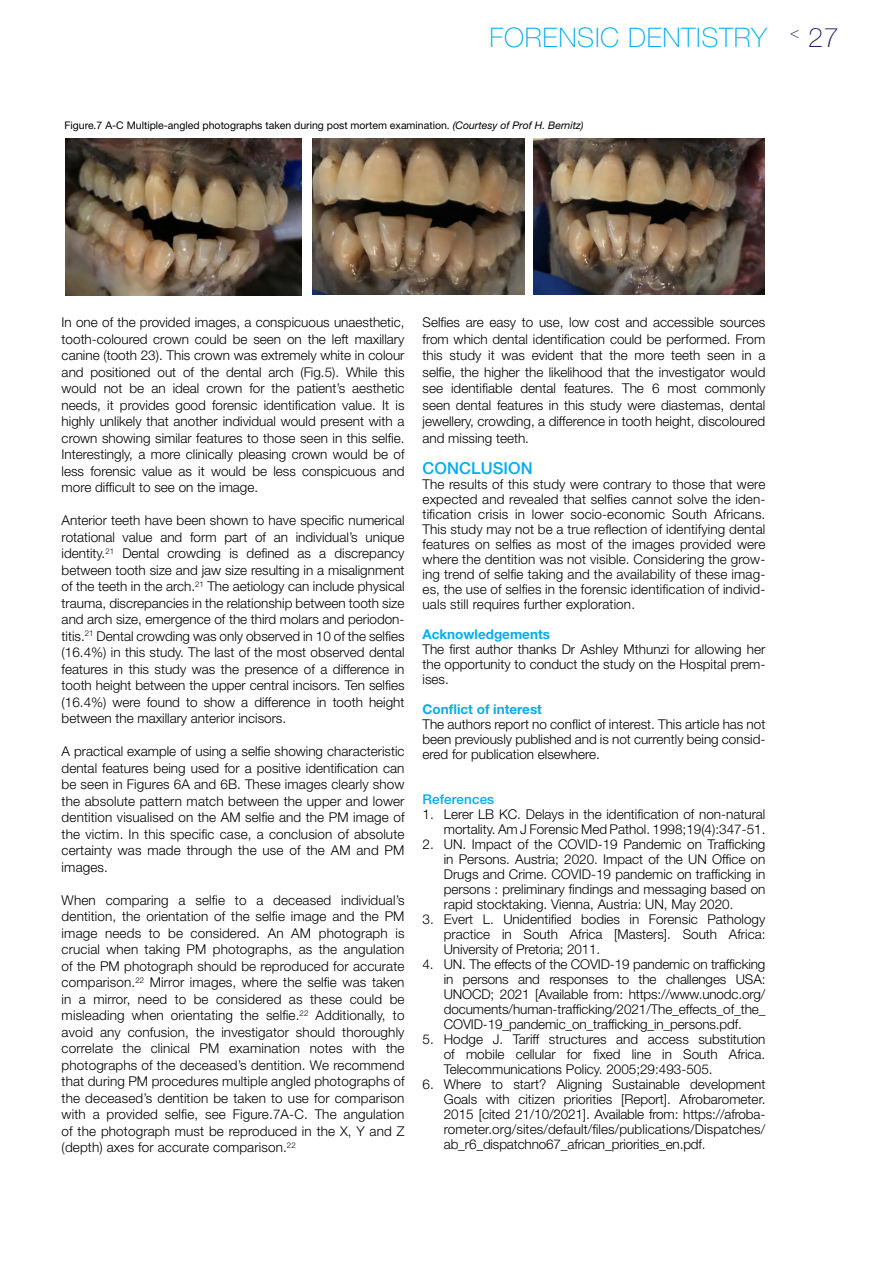
<style>
.page{position:relative;width:893px;height:1263px;background:#fff}
.page>*{position:absolute;margin:0;border:0;box-sizing:border-box;transform-origin:0 0}
.t1{font:100 27px "Helvetica Neue LT Std";letter-spacing:.025em;color:#00aeef}
.Text_Header_RC_74_4{font:500 16.5px "Helvetica Neue LT Std";letter-spacing:.005em;color:#00aeef}
.Text_Body_RC_74_4{font:300 13.5px/16.5px "Helvetica Neue LT Std";color:#000;text-align:justify}
.Text_Header_RC_74_4-2{font:300 13.5px/15px "Helvetica Neue LT Std";color:#000;text-align:justify}
.Text_Header_RC_74_4-3{font:700 13.5px "Helvetica Neue LT Std";color:#00aeef}
.Article_References_H{font:500 13.5px "Helvetica Neue LT Std";letter-spacing:.01em;color:#00aeef}
.Text_Body_RC_74_5{font:10.5px "Helvetica Neue LT Std";color:#000}
.s1{color:#221d67}
.s2{font-style:italic}
</style>
<div class="page">
<img style="left:65px;top:139px;width:237px;height:157px">
<img style="left:313px;top:139px;width:211px;height:155px">
<img style="left:533px;top:139px;width:231px;height:155px">
<h1 class="t1" style="left:490px;top:22px;width:351px">FORENSIC DENTISTRY <sup>&lt;</sup> <span class="s1">27</span></h1>
<p class="Text_Body_RC_74_5" style="left:64px;top:119px;width:520px">Figure.7 A-C Multiple-angled photographs taken during post mortem examination. <span class="s2">(Courtesy of Prof H. Bernitz)</span></p>
<p class="Text_Body_RC_74_4" style="left:62px;top:314px;width:344px">In one of the provided images, a conspicuous unaesthetic, tooth-coloured crown could be seen on the left maxillary canine (tooth 23). This crown was extremely white in colour and positioned out of the dental arch (Fig.5). While this would not be an ideal crown for the patient’s aesthetic needs, it provides good forensic identification value. It is highly unlikely that another individual would present with a crown showing similar features to those seen in this selfie.<br>Interestingly, a more clinically pleasing crown would be of less forensic value as it would be less conspicuous and more difficult to see on the image.</p>
<p class="Text_Body_RC_74_4" style="left:62px;top:512px;width:344px">Anterior teeth have been shown to have specific numerical rotational value and form part of an individual’s unique identity.<sup>21</sup> Dental crowding is defined as a discrepancy between tooth size and jaw size resulting in a misalignment of the teeth in the arch.<sup>21</sup> The aetiology can include physical trauma, discrepancies in the relationship between tooth size and arch size, emergence of the third molars and periodon&shy;titis.<sup>21</sup> Dental crowding was only observed in 10 of the selfies (16.4%) in this study. The last of the most observed dental features in this study was the presence of a difference in tooth height between the upper central incisors. Ten selfies (16.4%) were found to show a difference in tooth height between the maxillary anterior incisors.</p>
<p class="Text_Body_RC_74_4" style="left:62px;top:743px;width:344px">A practical example of using a selfie showing characteristic dental features being used for a positive identification can be seen in Figures 6A and 6B. These images clearly show the absolute pattern match between the upper and lower dentition visualised on the AM selfie and the PM image of the victim. In this specific case, a conclusion of absolute certainty was made through the use of the AM and PM images.</p>
<p class="Text_Body_RC_74_4" style="left:62px;top:891px;width:344px">When comparing a selfie to a deceased individual’s dentition, the orientation of the selfie image and the PM image needs to be considered. An AM photograph is crucial when taking PM photographs, as the angulation of the PM photograph should be reproduced for accurate comparison.<sup>22</sup> Mirror images, where the selfie was taken in a mirror, need to be considered as these could be misleading when orientating the selfie.<sup>22</sup> Additionally, to avoid any confusion, the investigator should thoroughly correlate the clinical PM examination notes with the photographs of the deceased’s dentition. We recommend that during PM procedures multiple angled photographs of the deceased’s dentition be taken to use for comparison with a provided selfie, see Figure.7A-C. The angulation of the photograph must be reproduced in the X, Y and Z (depth) axes for accurate comparison.<sup>22</sup></p>
<p class="Text_Body_RC_74_4" style="left:423px;top:314px;width:344px">Selfies are easy to use, low cost and accessible sources from which dental identification could be performed. From this study it was evident that the more teeth seen in a selfie, the higher the likelihood that the investigator would see identifiable dental features. The 6 most commonly seen dental features in this study were diastemas, dental jewellery, crowding, a difference in tooth height, discoloured and missing teeth.</p>
<p class="Text_Header_RC_74_4" style="left:423px;top:459px;width:112px">CONCLUSION</p>
<p class="Text_Header_RC_74_4-2" style="left:423px;top:477px;width:344px">The results of this study were contrary to those that were expected and revealed that selfies cannot solve the iden&shy;tification crisis in lower socio-economic South Africans.<br>This study may not be a true reflection of identifying dental features on selfies as most of the images provided were where the dentition was not visible. Considering the grow&shy;ing trend of selfie taking and the availability of these imag&shy;es, the use of selfies in the forensic identification of individ&shy;uals still requires further exploration.</p>
<p class="Text_Header_RC_74_4-3" style="left:423px;top:626px;width:129px">Acknowledgements</p>
<p class="Text_Header_RC_74_4-2" style="left:423px;top:642px;width:344px">The first author thanks Dr Ashley Mthunzi for allowing her the opportunity to conduct the study on the Hospital prem&shy;ises.</p>
<p class="Text_Header_RC_74_4-3" style="left:423px;top:701px;width:121px">Conflict of interest</p>
<p class="Text_Header_RC_74_4-2" style="left:423px;top:717px;width:344px">The authors report no conflict of interest. This article has not been previously published and is not currently being consid&shy;ered for publication elsewhere.</p>
<p class="Article_References_H" style="left:423px;top:791px;width:73px">References</p>
<p class="Text_Body_RC_74_4" style="left:423px;top:807px;width:344px;line-height:15px;text-align:right">1. Lerer LB KC. Delays in the identification of non-natural mortality. Am J Forensic Med Pathol. 1998;19(4):347-51.</p>
<p class="Text_Body_RC_74_4" style="left:444px;top:837px;width:323px;line-height:15px;text-indent:-21px">2. UN. Impact of the COVID-19 Pandemic on Trafficking in Persons. Austria; 2020. Impact of the UN Office on Drugs and Crime. COVID-19 pandemic on trafficking in persons : preliminary findings and messaging based on rapid stocktaking. Vienna, Austria: UN, May 2020.</p>
<p class="Text_Body_RC_74_4" style="left:444px;top:912px;width:323px;line-height:15px;text-indent:-21px">3. Evert L. Unidentified bodies in Forensic Pathology practice in South Africa [Masters]. South Africa:<br>University of Pretoria; 2011.</p>
<p class="Text_Body_RC_74_4" style="left:444px;top:957px;width:323px;line-height:15px;text-indent:-21px">4. UN. The effects of the COVID-19 pandemic on trafficking in persons and responses to the challenges USA:<br>UNOCD; 2021 [Available from: https://www.unodc.org/ documents/human-trafficking/2021/The_effects_of_the_ COVID-19_pandemic_on_trafficking_in_persons.pdf.</p>
<p class="Text_Body_RC_74_4" style="left:444px;top:1032px;width:323px;line-height:15px;text-indent:-21px">5. Hodge J. Tariff structures and access substitution of mobile cellular for fixed line in South Africa.<br>Telecommunications Policy. 2005;29:493-505.</p>
<p class="Text_Body_RC_74_4" style="left:444px;top:1077px;width:323px;line-height:15px;text-indent:-21px">6. Where to start? Aligning Sustainable development Goals with citizen priorities [Report]. Afrobarometer.<br>2015 [cited 21/10/2021]. Available from: https://afroba&shy;rometer.org/sites/default/files/publications/Dispatches/ ab_r6_dispatchno67_african_priorities_en.pdf.</p>
</div>
